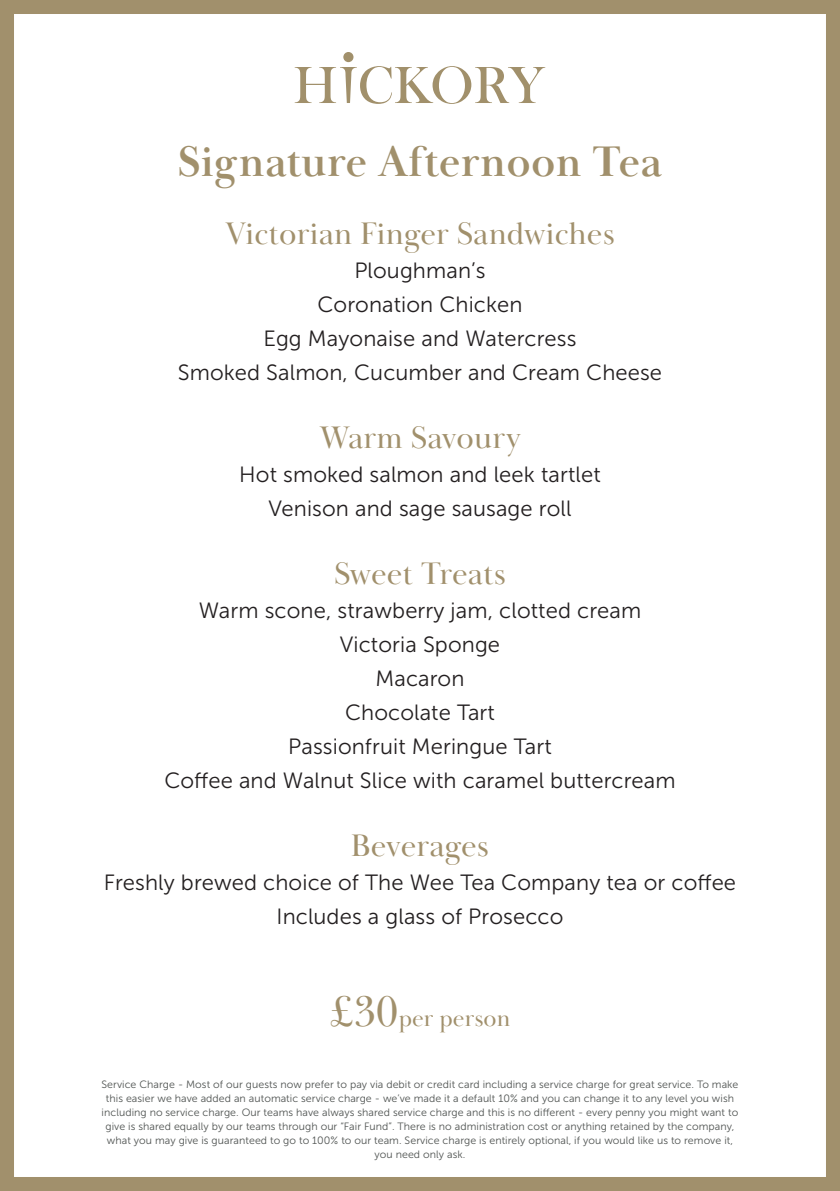
<style>
.page{position:relative;width:840px;height:1191px;background:#fff}
.page>*{position:absolute;margin:0;border:0;box-sizing:border-box;transform-origin:0 0}
.t1{font:700 44px "Baskerville Display PT";letter-spacing:.005em;color:#a1906c}
.t2{font:32px "Baskerville Display PT";letter-spacing:.005em;color:#a1906c}
.t3{font:24px "Baskerville Display PT";letter-spacing:.005em;color:#a1906c}
.t4{font:22px "Museo Sans 300";letter-spacing:.005em;color:#231f20}
.t5{font:10.6px/14px "Museo Sans 300";letter-spacing:.005em;color:#4f5351;text-align:center}
.s1{font-size:44px}
</style>
<div class="page">
<div style="left:0;top:0;width:839px;height:1191px;border:14px solid #a1906c"></div>
<svg style="left:294px;top:52px;width:251px;height:52px"></svg>
<p class="t1" style="left:177px;top:135px;width:486px">Signature Afternoon Tea</p>
<p class="t2" style="left:225px;top:214px;width:391px">Victorian Finger Sandwiches</p>
<p class="t4" style="left:354px;top:258px;width:133px">Ploughman’s</p>
<p class="t4" style="left:317px;top:292px;width:206px">Coronation Chicken</p>
<p class="t4" style="left:263px;top:326px;width:314px">Egg Mayonaise and Watercress</p>
<p class="t4" style="left:178px;top:360px;width:485px">Smoked Salmon, Cucumber and Cream Cheese</p>
<p class="t2" style="left:319px;top:418px;width:202px">Warm Savoury</p>
<p class="t4" style="left:239px;top:462px;width:363px">Hot smoked salmon and leek tartlet</p>
<p class="t4" style="left:268px;top:496px;width:304px">Venison and sage sausage roll</p>
<p class="t2" style="left:334px;top:554px;width:173px">Sweet Treats</p>
<p class="t4" style="left:199px;top:598px;width:443px">Warm scone, strawberry jam, clotted cream</p>
<p class="t4" style="left:339px;top:632px;width:162px">Victoria Sponge</p>
<p class="t4" style="left:375px;top:666px;width:90px">Macaron</p>
<p class="t4" style="left:345px;top:700px;width:151px">Chocolate Tart</p>
<p class="t4" style="left:288px;top:734px;width:265px">Passionfruit Meringue Tart</p>
<p class="t4" style="left:164px;top:768px;width:512px">Coffee and Walnut Slice with caramel buttercream</p>
<p class="t2" style="left:351px;top:826px;width:139px">Beverages</p>
<p class="t4" style="left:104px;top:870px;width:633px">Freshly brewed choice of The Wee Tea Company tea or coffee</p>
<p class="t4" style="left:276px;top:904px;width:288px">Includes a glass of Prosecco</p>
<p class="t3" style="left:329px;top:1004px;width:182px"><span class="s1">£30</span>per person</p>
<p class="t5" style="left:101px;top:1077px;width:638px">Service Charge - Most of our guests now prefer to pay via debit or credit card including a service charge for great service. To make this easier we have added an automatic service charge - we’ve made it a default 10% and you can change it to any level you wish including no service charge. Our teams have always shared service charge and this is no different - every penny you might want to give is shared equally by our teams through our “Fair Fund”. There is no administration cost or anything retained by the company, what you may give is guaranteed to go to 100% to our team. Service charge is entirely optional, if you would like us to remove it, you need only ask.</p>
</div>
